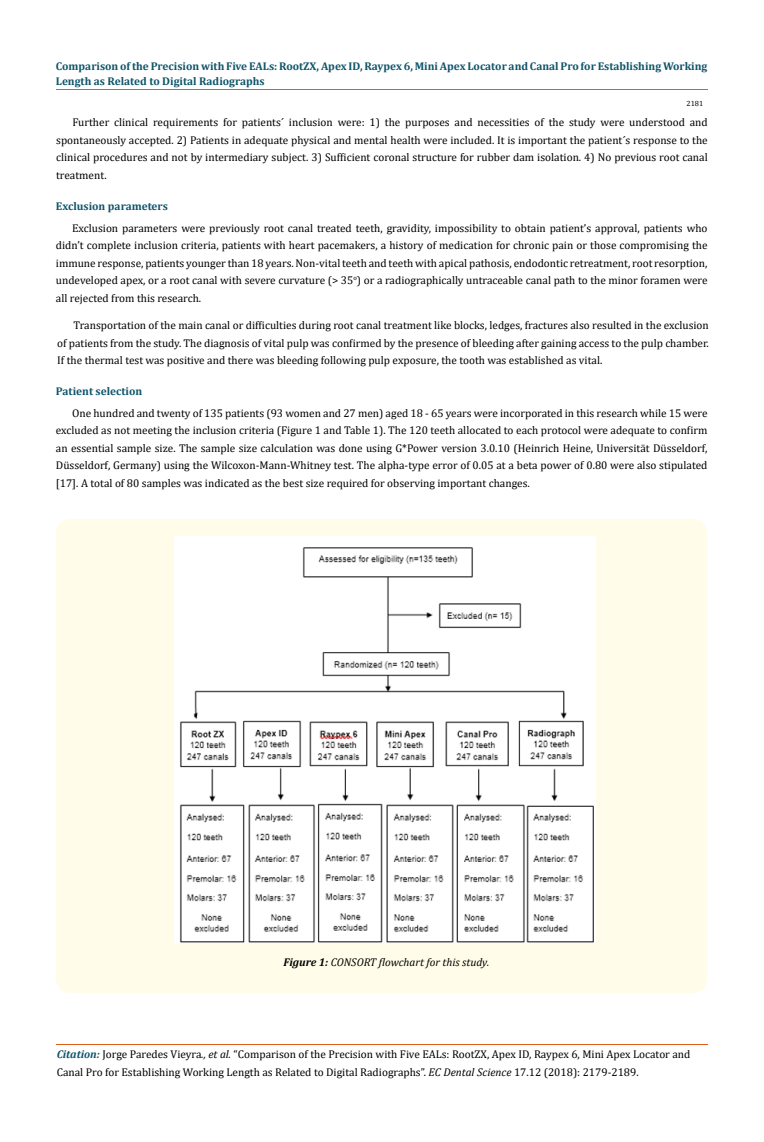
<style>
.page{position:relative;width:764px;height:1142px;background:#fff}
.page>*{position:absolute;margin:0;border:0;box-sizing:border-box;transform-origin:0 0}
.t1{font:11.25px/17.5px "Cambria";color:#000;text-align:justify}
.t2{font:700 11.25px/15px "Cambria";color:#0e546a}
.t3{font:italic 11.25px "Cambria";color:#000}
.t4{font:7.5px "Cambria";color:#000}
.s1{font-weight:700}
.s2{font-weight:700;font-style:italic;color:#0e546a}
.s3{font-style:italic}
</style>
<div class="page">
<hr style="left:56px;top:90px;width:652px;height:1px;background:#e05d1a">
<hr style="left:56px;top:1043px;width:651px;height:1px;background:#e05d1a">
<div style="left:56px;top:519px;width:651px;height:474px;background:#fffde9;border-radius:15px"></div>
<img style="left:175px;top:537px;width:420px;height:405px">
<p class="t2" style="left:56px;top:59px;width:653px">Comparison of the Precision with Five EALs: RootZX, Apex ID, Raypex 6, Mini Apex Locator and Canal Pro for Establishing Working<br>Length as Related to Digital Radiographs</p>
<p class="t4" style="left:686px;top:99px;width:18px">2181</p>
<p class="t1" style="left:56px;top:114px;width:653px;text-indent:16px">Further clinical requirements for patients´ inclusion were: 1) the purposes and necessities of the study were understood and spontaneously accepted. 2) Patients in adequate physical and mental health were included. It is important the patient´s response to the clinical procedures and not by intermediary subject. 3) Sufficient coronal structure for rubber dam isolation. 4) No previous root canal treatment.</p>
<p class="t2" style="left:56px;top:198px;width:113px">Exclusion parameters</p>
<p class="t1" style="left:56px;top:219px;width:653px;text-indent:16px">Exclusion parameters were previously root canal treated teeth, gravidity, impossibility to obtain patient’s approval, patients who didn’t complete inclusion criteria, patients with heart pacemakers, a history of medication for chronic pain or those compromising the immune response, patients younger than 18 years. Non-vital teeth and teeth with apical pathosis, endodontic retreatment, root resorption, undeveloped apex, or a root canal with severe curvature (&gt; 35<sup>o</sup>) or a radiographically untraceable canal path to the minor foramen were all rejected from this research.</p>
<p class="t1" style="left:57px;top:316px;width:653px;text-indent:16px">Transportation of the main canal or difficulties during root canal treatment like blocks, ledges, fractures also resulted in the exclusion of patients from the study. The diagnosis of vital pulp was confirmed by the presence of bleeding after gaining access to the pulp chamber.<br>If the thermal test was positive and there was bleeding following pulp exposure, the tooth was established as vital.</p>
<p class="t2" style="left:56px;top:383px;width:88px">Patient selection</p>
<p class="t1" style="left:56px;top:404px;width:653px;text-indent:16px">One hundred and twenty of 135 patients (93 women and 27 men) aged 18 - 65 years were incorporated in this research while 15 were excluded as not meeting the inclusion criteria (Figure 1 and Table 1). The 120 teeth allocated to each protocol were adequate to confirm an essential sample size. The sample size calculation was done using G*Power version 3.0.10 (Heinrich Heine, Universität Düsseldorf, Düsseldorf, Germany) using the Wilcoxon-Mann-Whitney test. The alpha-type error of 0.05 at a beta power of 0.80 were also stipulated [17]. A total of 80 samples was indicated as the best size required for observing important changes.</p>
<p class="t3" style="left:283px;top:954px;width:207px"><span class="s1">Figure 1:</span> CONSORT flowchart for this study.</p>
<p class="t1" style="left:57px;top:1045px;width:635px"><span class="s2">Citation:</span> Jorge Paredes Vieyra<span class="s3">., et al.</span> “Comparison of the Precision with Five EALs: RootZX, Apex ID, Raypex 6, Mini Apex Locator and<br>Canal Pro for Establishing Working Length as Related to Digital Radiographs”. <span class="s3">EC Dental Science</span> 17.12 (2018): 2179-2189.</p>
</div>
